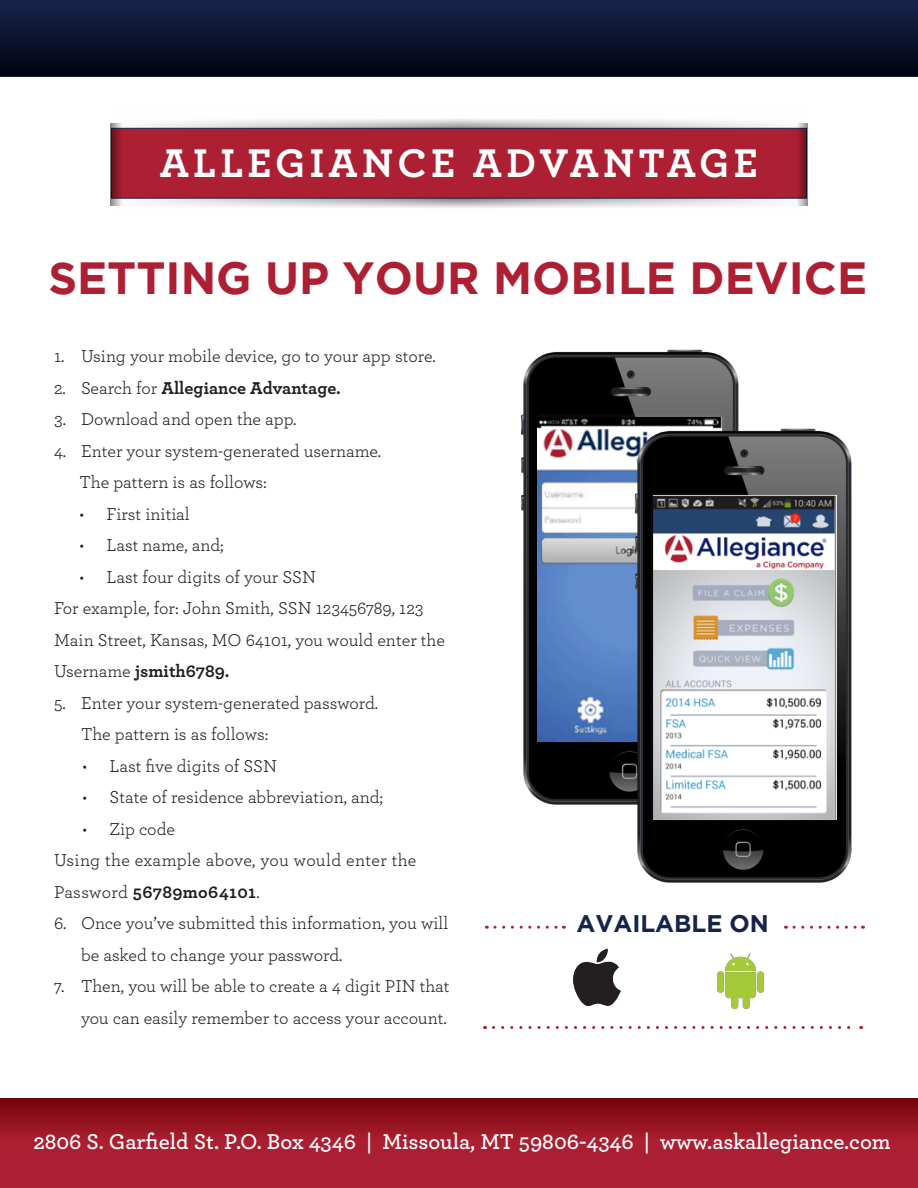
<style>
.page{position:relative;width:918px;height:1188px;background:#fff}
.page>*{position:absolute;margin:0;border:0;box-sizing:border-box;transform-origin:0 0}
.t1{font:700 45px "Gotham";color:#ad2033}
.t2{font:700 42px "Archer";letter-spacing:.1em;color:#fff}
.t3{font:700 24px "Gotham";color:#172349}
.t4{font:600 22.5px "Archer";color:#fff}
.t5{font:18px/31.5px "Archer";color:#231f20}
.t6{font:18px/31.5px "Archer";letter-spacing:.02em;color:#231f20}
.t7{font:700 18px "Archer";color:#231f20}
.s1{font-weight:400}
.s2{font-weight:700}
</style>
<div class="page">
<img style="left:521px;top:349px;width:218px;height:456px">
<img style="left:538px;top:418px;width:183px;height:324px">
<img style="left:626px;top:419px;width:226px;height:464px">
<img style="left:653px;top:496px;width:183px;height:324px">
<div style="left:0;top:0;width:918px;height:77px;background:linear-gradient(to bottom,#18244b,#010312)"></div>
<div style="left:0;top:1099px;width:918px;height:89px;background:#ad2033"></div>
<div style="left:0;top:1098px;width:918px;height:57px;background:linear-gradient(to bottom,#75040a,#b7253a)"></div>
<img style="left:717px;top:953px;width:48px;height:56px">
<img style="left:573px;top:948px;width:48px;height:57px">
<svg style="left:794px;top:926px;width:69px;height:3px"></svg>
<svg style="left:495px;top:926px;width:69px;height:3px"></svg>
<svg style="left:493px;top:1026px;width:369px;height:3px"></svg>
<svg style="left:126px;top:119px;width:666px;height:9px"></svg>
<svg style="left:113px;top:198px;width:694px;height:10px"></svg>
<div style="left:111px;top:128px;width:696px;height:70px;background:#ad2033;border:1px solid #172349"></div>
<svg style="left:111px;top:123px;width:15px;height:82px"></svg>
<svg style="left:792px;top:123px;width:15px;height:82px"></svg>
<p class="t2" style="left:160px;top:130px;width:600px">ALLEGIANCE ADVANTAGE</p>
<p class="t1" style="left:48px;top:252px;width:820px">SETTING UP YOUR MOBILE DEVICE</p>
<p class="t5" style="left:54px;top:340px;width:383px">1. Using your mobile device, go to your app store.</p>
<p class="t7" style="left:54px;top:374px;width:288px"><span class="s1">2. Search for</span> Allegiance Advantage.</p>
<p class="t5" style="left:54px;top:403px;width:244px">3. Download and open the app.</p>
<p class="t5" style="left:54px;top:434px;width:329px">4. Enter your system-generated username.</p>
<p class="t5" style="left:80px;top:466px;width:189px">The pattern is as follows:</p>
<p class="t5" style="left:80px;top:497px;width:112px">• First initial</p>
<p class="t5" style="left:80px;top:529px;width:146px">• Last name, and;</p>
<p class="t5" style="left:80px;top:560px;width:238px">• Last four digits of your SSN</p>
<p class="t5" style="left:54px;top:592px;width:392px">For example, for: John Smith, SSN 123456789, 123<br>Main Street, Kansas, MO 64101, you would enter the<br>Username <span class="s2">jsmith6789.</span></p>
<p class="t5" style="left:81px;top:686px;width:299px;text-indent:-27px">5. Enter your system-generated password.<br>The pattern is as follows:</p>
<p class="t5" style="left:82px;top:749px;width:196px">• Last five digits of SSN</p>
<p class="t5" style="left:82px;top:781px;width:302px">• State of residence abbreviation, and;</p>
<p class="t5" style="left:82px;top:812px;width:94px">• Zip code</p>
<p class="t6" style="left:54px;top:844px;width:364px">Using the example above, you would enter the<br>Password <span class="s2">56789mo64101</span>.</p>
<p class="t5" style="left:81px;top:907px;width:369px;text-indent:-27px">6. Once you’ve submitted this information, you will be asked to change your password.</p>
<p class="t5" style="left:54px;top:970px;width:397px;text-align:right">7. Then, you will be able to create a 4 digit PIN that you can easily remember to access your account.</p>
<p class="t3" style="left:576px;top:909px;width:194px">AVAILABLE ON</p>
<p class="t4" style="left:33px;top:1125px;width:859px">2806 S. Garfield St. P.O. Box 4346 | Missoula, MT 59806-4346 | www.askallegiance.com</p>
</div>
